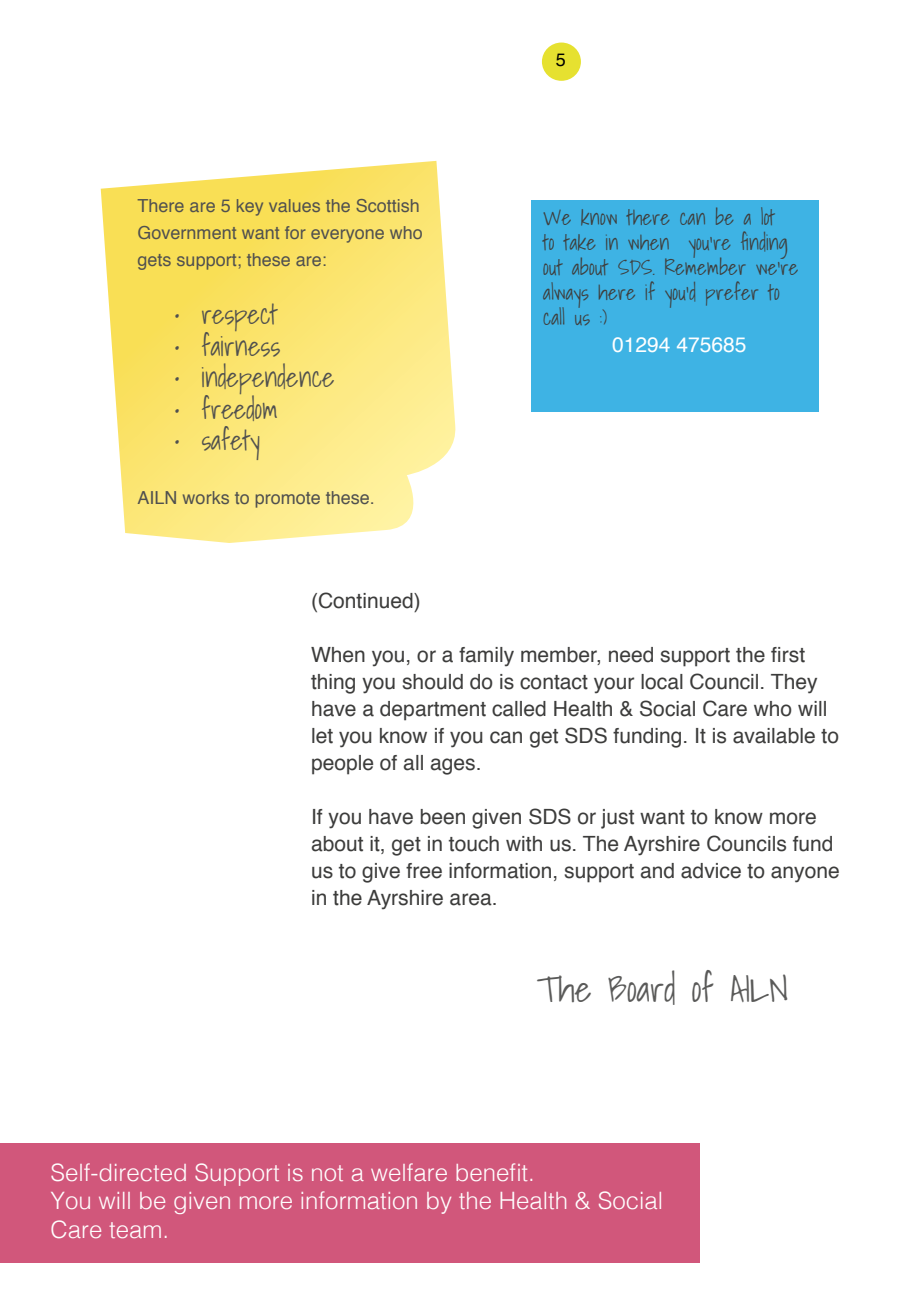
<style>
.page{position:relative;width:915px;height:1306px;background:#fff}
.page>*{position:absolute;margin:0;border:0;box-sizing:border-box;transform-origin:0 0}
.t1{font:300 36px "Shadows Into";color:#5a5a59}
.t2{font:300 27px "Shadows Into";color:#3f3f3e}
.t3{font:300 24px/28.8px "Helvetica";color:#fff}
.t4{font:21px/27px "Helvetica";color:#3c3c3b}
.t5{font:300 21px/25.2px "Shadows Into";color:#3f3f3e}
.t6{font:21px "Helvetica";color:#fff}
.t7{font:18px/27px "Helvetica";color:#3f3f3e}
.t8{font:18px "Helvetica";color:#000}
</style>
<div class="page">
<div style="left:541px;top:43px;width:39px;height:38px;background:#e6e130;border-radius:50%"></div>
<div style="left:1px;top:1143px;width:698px;height:120px;background:#d1577b"></div>
<svg style="left:101px;top:161px;width:355px;height:382px;background:#fbe884"></svg>
<div style="left:530px;top:200px;width:288px;height:211px;background:#3eb3e4"></div>
<p class="t7" style="left:137px;top:192px;width:287px">There are 5 key values the Scottish<br>Government want for everyone who gets support; these are:</p>
<p class="t2" style="left:174px;top:292px;width:105px">• respect</p>
<p class="t2" style="left:174px;top:324px;width:107px">• fairness</p>
<p class="t2" style="left:174px;top:355px;width:162px">• independence</p>
<p class="t2" style="left:174px;top:387px;width:105px">• freedom</p>
<p class="t2" style="left:174px;top:418px;width:87px">• safety</p>
<p class="t7" style="left:137px;top:485px;width:239px">AILN works to promote these.</p>
<p class="t8" style="left:555px;top:46px;width:12px">5</p>
<p class="t5" style="left:543px;top:204px;width:257px">We know there can be a lot<br>to take in when you’re finding out about SDS. Remember we’re always here if you’d prefer to call us :)</p>
<p class="t6" style="left:612px;top:328px;width:136px">01294 475685</p>
<p class="t4" style="left:311px;top:587px;width:111px">(Continued)</p>
<p class="t4" style="left:311px;top:641px;width:529px">When you, or a family member, need support the first thing you should do is contact your local Council. They have a department called Health &amp; Social Care who will let you know if you can get SDS funding. It is available to people of all ages.</p>
<p class="t4" style="left:311px;top:803px;width:530px">If you have been given SDS or just want to know more about it, get in touch with us. The Ayrshire Councils fund us to give free information, support and advice to anyone in the Ayrshire area.</p>
<h1 class="t1" style="left:536px;top:960px;width:253px">The Board of AILN</h1>
<p class="t3" style="left:50px;top:1155px;width:614px">Self-directed Support is not a welfare benefit.<br>You will be given more information by the Health &amp; Social<br>Care team.</p>
</div>
